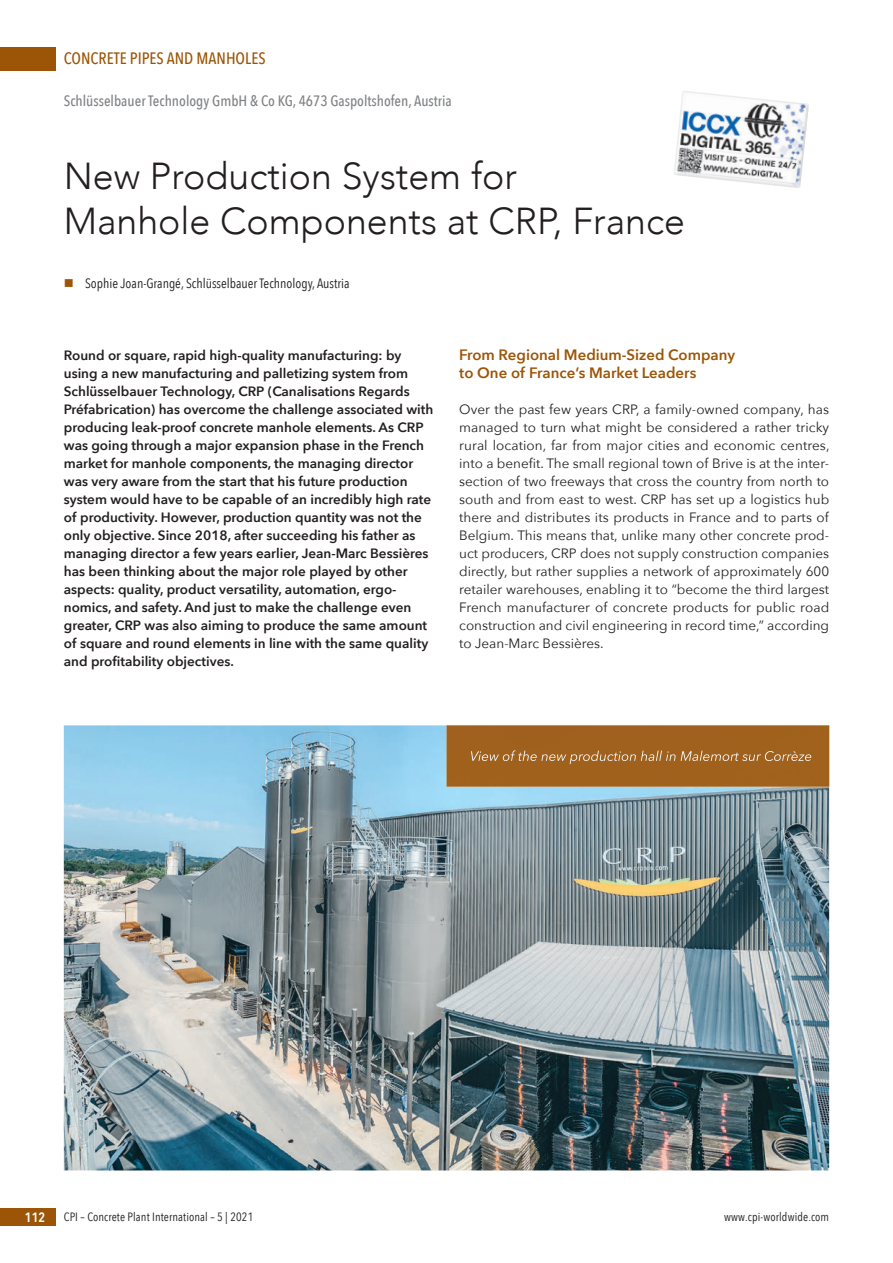
<style>
.page{position:relative;width:893px;height:1263px;background:#fff}
.page>*{position:absolute;margin:0;border:0;box-sizing:border-box;transform-origin:0 0}
.t1{font:300 37.5px/45px "Avenir";color:#231f20}
.t2{font:500 16.5px "Avenir Next Condensed";color:#9c5506}
.t3{font:600 15px/18px "Avenir Next";color:#9c5506}
.t4{font:500 15px "Avenir Next Condensed";color:#808285}
.t5{font:600 13.5px/18px "Avenir Next";color:#231f20}
.t6{font:13.5px/18px "Avenir Next";color:#231f20;text-align:justify}
.t7{font:13.5px "Avenir Next Condensed";color:#231f20}
.t8{font:600 13.5px "Avenir Next Condensed";color:#fff}
.t9{font:12px "Avenir Next Condensed";letter-spacing:.01em;color:#231f20}
.s1{color:#9c5506}
</style>
<div class="page">
<div style="left:0;top:47px;width:55px;height:23px;background:#9c5506"></div>
<div style="left:0;top:1208px;width:55px;height:18px;background:#9c5506"></div>
<img style="left:674px;top:91px;width:135px;height:97px">
<img style="left:64px;top:725px;width:765px;height:445px">
<div style="left:446px;top:725px;width:383px;height:62px;background:#a0611d"></div>
<img style="left:471px;top:750px;width:340px;height:14px">
<p class="t2" style="left:64px;top:49px;width:203px">CONCRETE PIPES AND MANHOLES</p>
<p class="t4" style="left:64px;top:92px;width:389px">Schlüsselbauer Technology GmbH &amp; Co KG, 4673 Gaspoltshofen, Austria</p>
<h1 class="t1" style="left:64px;top:153px;width:623px">New Production System for<br>Manhole Components at CRP, France</h1>
<p class="t7" style="left:64px;top:272px;width:287px"><span class="s1">■</span> Sophie Joan-Grangé, Schlüsselbauer Technology, Austria</p>
<p class="t5" style="left:64px;top:346px;width:371px">Round or square, rapid high-quality manufacturing: by using a new manufacturing and palletizing system from Schlüsselbauer Technology, CRP (Canalisations Regards Préfabrication) has overcome the challenge associated with producing leak-proof concrete manhole elements. As CRP was going through a major expansion phase in the French market for manhole components, the managing director was very aware from the start that his future production system would have to be capable of an incredibly high rate of productivity. However, production quantity was not the only objective. Since 2018, after succeeding his father as managing director a few years earlier, Jean-Marc Bessières has been thinking about the major role played by other aspects: quality, product versatility, automation, ergo&shy;nomics, and safety. And just to make the challenge even greater, CRP was also aiming to produce the same amount of square and round elements in line with the same quality and profitability objectives.</p>
<p class="t3" style="left:459px;top:345px;width:277px">From Regional Medium-Sized Company to One of France’s Market Leaders</p>
<p class="t6" style="left:459px;top:400px;width:372px">Over the past few years CRP, a family-owned company, has managed to turn what might be considered a rather tricky rural location, far from major cities and economic centres, into a benefit. The small regional town of Brive is at the inter&shy;section of two freeways that cross the country from north to south and from east to west. CRP has set up a logistics hub there and distributes its products in France and to parts of Belgium. This means that, unlike many other concrete prod&shy;uct producers, CRP does not supply construction companies directly, but rather supplies a network of approximately 600 retailer warehouses, enabling it to “become the third largest French manufacturer of concrete products for public road construction and civil engineering in record time,” according to Jean-Marc Bessières.</p>
<p class="t8" style="left:25px;top:1206px;width:22px">112</p>
<p class="t9" style="left:64px;top:1207px;width:191px">CPI – Concrete Plant International – 5 | 2021</p>
<p class="t9" style="left:724px;top:1207px;width:107px">www.cpi-worldwide.com</p>
</div>
